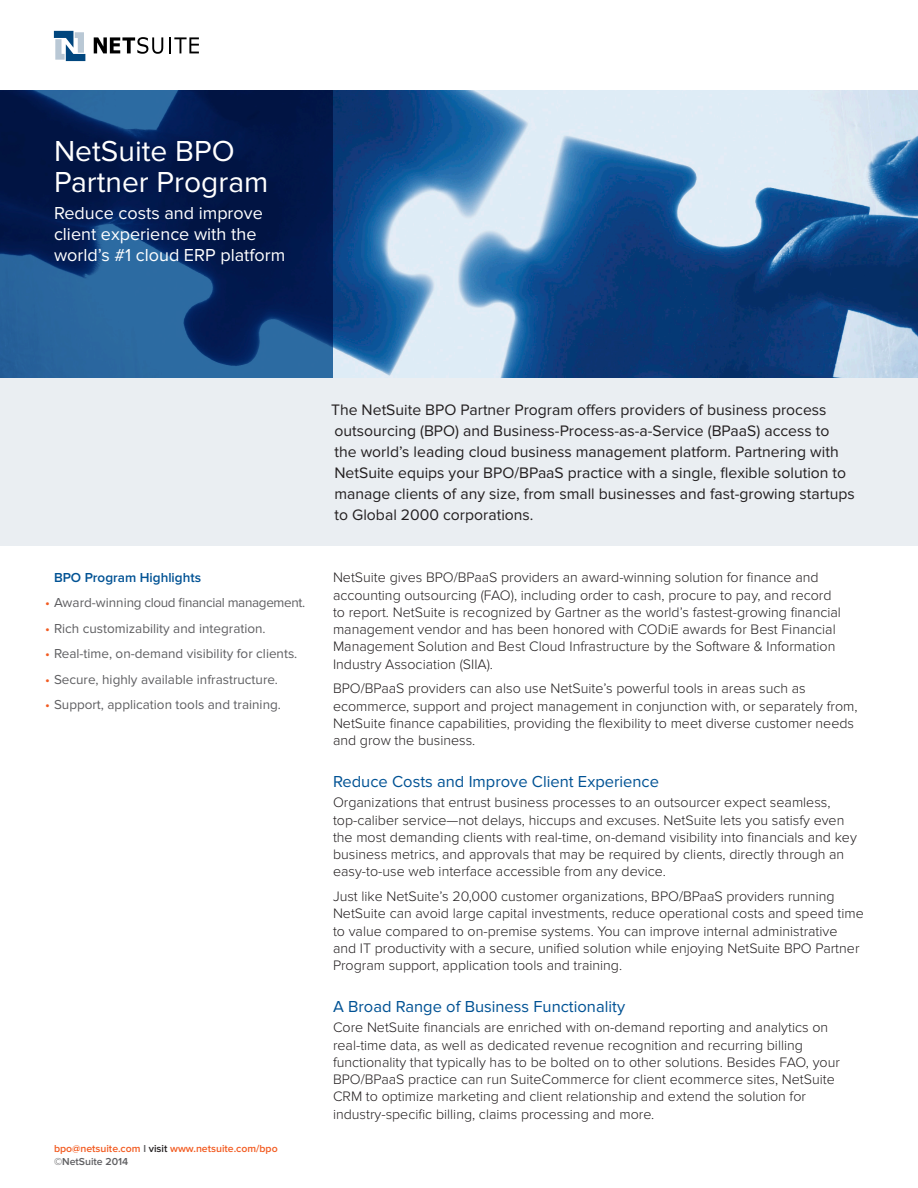
<style>
.page{position:relative;width:918px;height:1188px;background:#fff}
.page>*{position:absolute;margin:0;border:0;box-sizing:border-box;transform-origin:0 0}
.t1{font:30px/31.5px "Proxima Nova";color:#fff}
.Sub_Title{font:18px/21px "Proxima Nova";color:#fff}
.Subhead_1{font:16.5px "Proxima Nova";color:#005294}
.Customer_Quote{font:15.75px/21px "Proxima Nova";color:#231f20}
.General_Text{font:300 14.25px/17.2px "Proxima Nova";color:#231f20}
.t2{font:13.5px "Proxima Nova";color:#5f5f62}
.t3{font:13.5px "Proxima Nova";letter-spacing:-.025em;color:#5f5f62}
.Sidebar_Subhead{font:600 13.5px "Proxima Nova";color:#005294}
.t4{font:600 10.5px/12.6px "Proxima Nova";color:#f25b21}
.s1{color:#f25b21}
.s2{color:#5f5f62}
.s3{color:#231f20}
</style>
<div class="page">
<svg style="left:54px;top:31px;width:31px;height:30px"></svg>
<svg style="left:94px;top:37px;width:69px;height:17px"></svg>
<svg style="left:169px;top:37px;width:30px;height:16px"></svg>
<img style="left:333px;top:90px;width:585px;height:288px">
<div style="left:0;top:378px;width:918px;height:168px;background:#eaeef2"></div>
<svg style="left:0;top:90px;width:333px;height:288px;background:#0f3368"></svg>
<p class="t1" style="left:54px;top:135px;width:216px">NetSuite BPO<br>Partner Program</p>
<p class="Sub_Title" style="left:54px;top:203px;width:233px">Reduce costs and improve client experience with the world’s #1 cloud ERP platform</p>
<p class="Sidebar_Subhead" style="left:54px;top:570px;width:149px">BPO Program Highlights</p>
<p class="t3" style="left:45px;top:595px;width:262px"><span class="s1">•</span> Award-winning cloud financial management.</p>
<p class="t2" style="left:45px;top:621px;width:222px"><span class="s1">•</span> Rich customizability and integration.</p>
<p class="t2" style="left:45px;top:646px;width:254px"><span class="s1">•</span> Real-time, on-demand visibility for clients.</p>
<p class="t2" style="left:45px;top:672px;width:235px"><span class="s1">•</span> Secure, highly available infrastructure.</p>
<p class="t2" style="left:45px;top:697px;width:237px"><span class="s1">•</span> Support, application tools and training.</p>
<p class="t4" style="left:54px;top:1143px;width:225px">bpo@netsuite.com <span class="s2">I</span> <span class="s3">visit</span> www.netsuite.com/bpo <span class="s2">©NetSuite 2014</span></p>
<p class="Customer_Quote" style="left:331px;top:400px;width:525px">The NetSuite BPO Partner Program offers providers of business process outsourcing (BPO) and Business-Process-as-a-Service (BPaaS) access to<br>the world’s leading cloud business management platform. Partnering with NetSuite equips your BPO/BPaaS practice with a single, flexible solution to manage clients of any size, from small businesses and fast-growing startups to Global 2000 corporations.</p>
<p class="General_Text" style="left:333px;top:569px;width:509px">NetSuite gives BPO/BPaaS providers an award-winning solution for finance and accounting outsourcing (FAO), including order to cash, procure to pay, and record to report. NetSuite is recognized by Gartner as the world’s fastest-growing financial management vendor and has been honored with CODiE awards for Best Financial Management Solution and Best Cloud Infrastructure by the Software &amp; Information Industry Association (SIIA).</p>
<p class="General_Text" style="left:333px;top:680px;width:526px">BPO/BPaaS providers can also use NetSuite’s powerful tools in areas such as ecommerce, support and project management in conjunction with, or separately from, NetSuite finance capabilities, providing the flexibility to meet diverse customer needs and grow the business.</p>
<p class="Subhead_1" style="left:333px;top:772px;width:328px">Reduce Costs and Improve Client Experience</p>
<p class="General_Text" style="left:333px;top:794px;width:525px">Organizations that entrust business processes to an outsourcer expect seamless, top-caliber service—not delays, hiccups and excuses. NetSuite lets you satisfy even the most demanding clients with real-time, on-demand visibility into financials and key business metrics, and approvals that may be required by clients, directly through an easy-to-use web interface accessible from any device.</p>
<p class="General_Text" style="left:333px;top:888px;width:532px">Just like NetSuite’s 20,000 customer organizations, BPO/BPaaS providers running NetSuite can avoid large capital investments, reduce operational costs and speed time to value compared to on-premise systems. You can improve internal administrative and IT productivity with a secure, unified solution while enjoying NetSuite BPO Partner Program support, application tools and training.</p>
<p class="Subhead_1" style="left:333px;top:997px;width:294px">A Broad Range of Business Functionality</p>
<p class="General_Text" style="left:333px;top:1019px;width:508px">Core NetSuite financials are enriched with on-demand reporting and analytics on real-time data, as well as dedicated revenue recognition and recurring billing functionality that typically has to be bolted on to other solutions. Besides FAO, your BPO/BPaaS practice can run SuiteCommerce for client ecommerce sites, NetSuite CRM to optimize marketing and client relationship and extend the solution for industry-specific billing, claims processing and more.</p>
</div>
